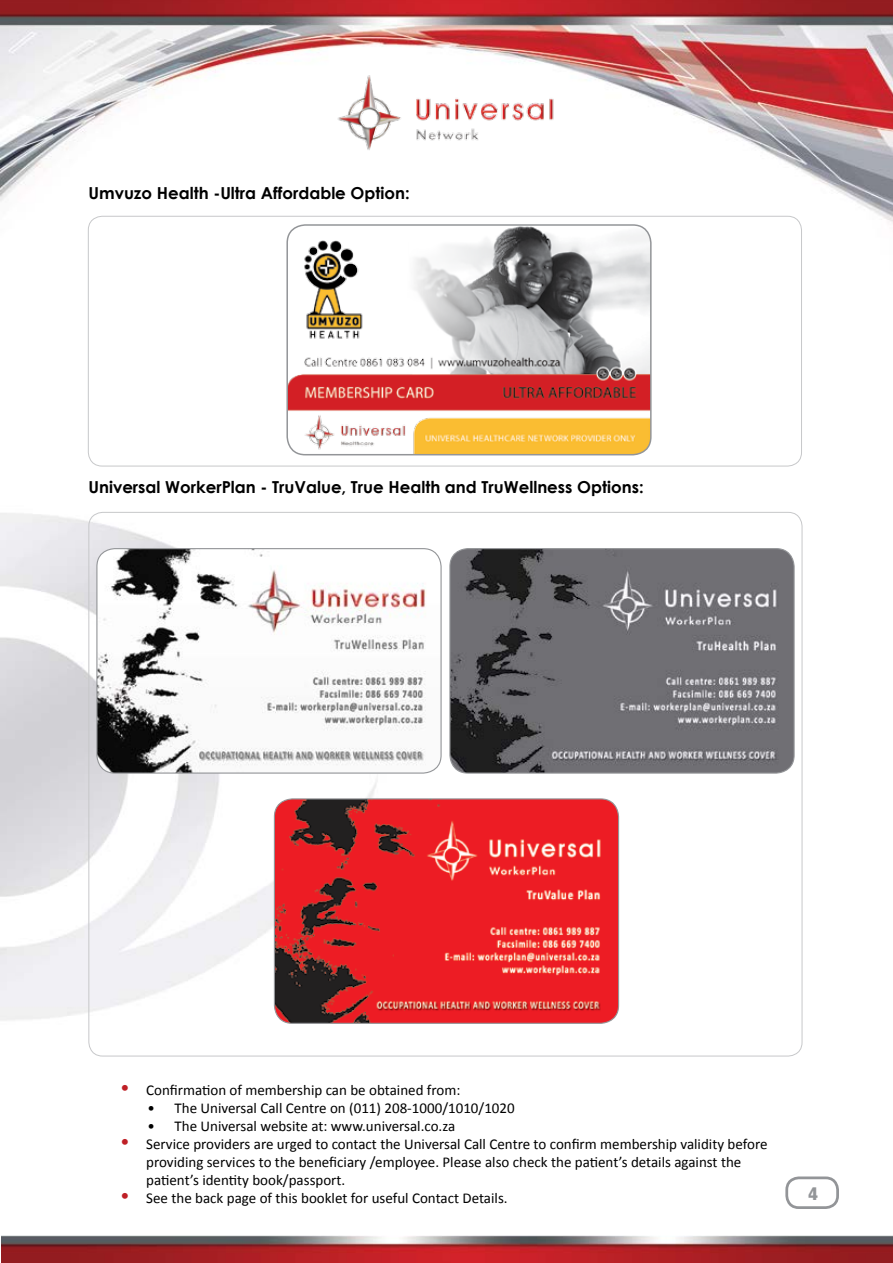
<style>
.page{position:relative;width:893px;height:1263px;background:#fff}
.page>*{position:absolute;margin:0;border:0;box-sizing:border-box;transform-origin:0 0}
.t1{font:900 condensed 18px "Frutiger LT";color:#939598}
.t2{font:700 16.5px "Century Gothic";color:#000}
.t3{font:15px/18px "Calibri";color:#000}
.s1{font-family:"Century Gothic";font-weight:700;font-size:19.5px;color:#bf2026}
</style>
<div class="page">
<img style="left:0;top:0;width:893px;height:392px">
<img style="left:334px;top:71px;width:224px;height:82px">
<div style="left:88px;top:216px;width:714px;height:250px;border:1px solid #c7c8ca;border-radius:14px"></div>
<img style="left:1px;top:1235px;width:892px;height:28px">
<img style="left:287px;top:225px;width:364px;height:230px">
<div style="left:286px;top:224px;width:366px;height:231px;border:2px solid #939598;border-radius:18px"></div>
<img style="left:274px;top:799px;width:344px;height:224px">
<div style="left:274px;top:798px;width:345px;height:226px;border:1px solid #939598;border-radius:18px"></div>
<img style="left:450px;top:549px;width:343px;height:223px">
<div style="left:449px;top:548px;width:346px;height:226px;border:1px solid #939598;border-radius:18px"></div>
<img style="left:97px;top:549px;width:343px;height:224px">
<div style="left:96px;top:548px;width:346px;height:226px;border:1px solid #939598;border-radius:18px"></div>
<div style="left:785px;top:1176px;width:54px;height:33px;border:3px solid #939598;border-radius:12px"></div>
<p class="t2" style="left:88px;top:181px;width:323px">Umvuzo Health -Ultra Affordable Option:</p>
<p class="t2" style="left:88px;top:474px;width:557px">Universal WorkerPlan - TruValue, True Health and TruWellness Options:</p>
<p class="t3" style="left:119px;top:1081px;width:343px"><span class="s1">•</span> Confirmation of membership can be obtained from:</p>
<p class="t3" style="left:147px;top:1099px;width:369px">• The Universal Call Centre on (011) 208-1000/1010/1020</p>
<p class="t3" style="left:147px;top:1117px;width:309px">• The Universal website at: www.universal.co.za</p>
<p class="t3" style="left:146px;top:1135px;width:623px;text-indent:-27px"><span class="s1">•</span> Service providers are urged to contact the Universal Call Centre to confirm membership validity before providing services to the beneficiary /employee. Please also check the patient’s details against the patient’s identity book/passport.</p>
<p class="t3" style="left:119px;top:1189px;width:390px"><span class="s1">•</span> See the back page of this booklet for useful Contact Details.</p>
<p class="t1" style="left:808px;top:1182px;width:11px">4</p>
</div>
